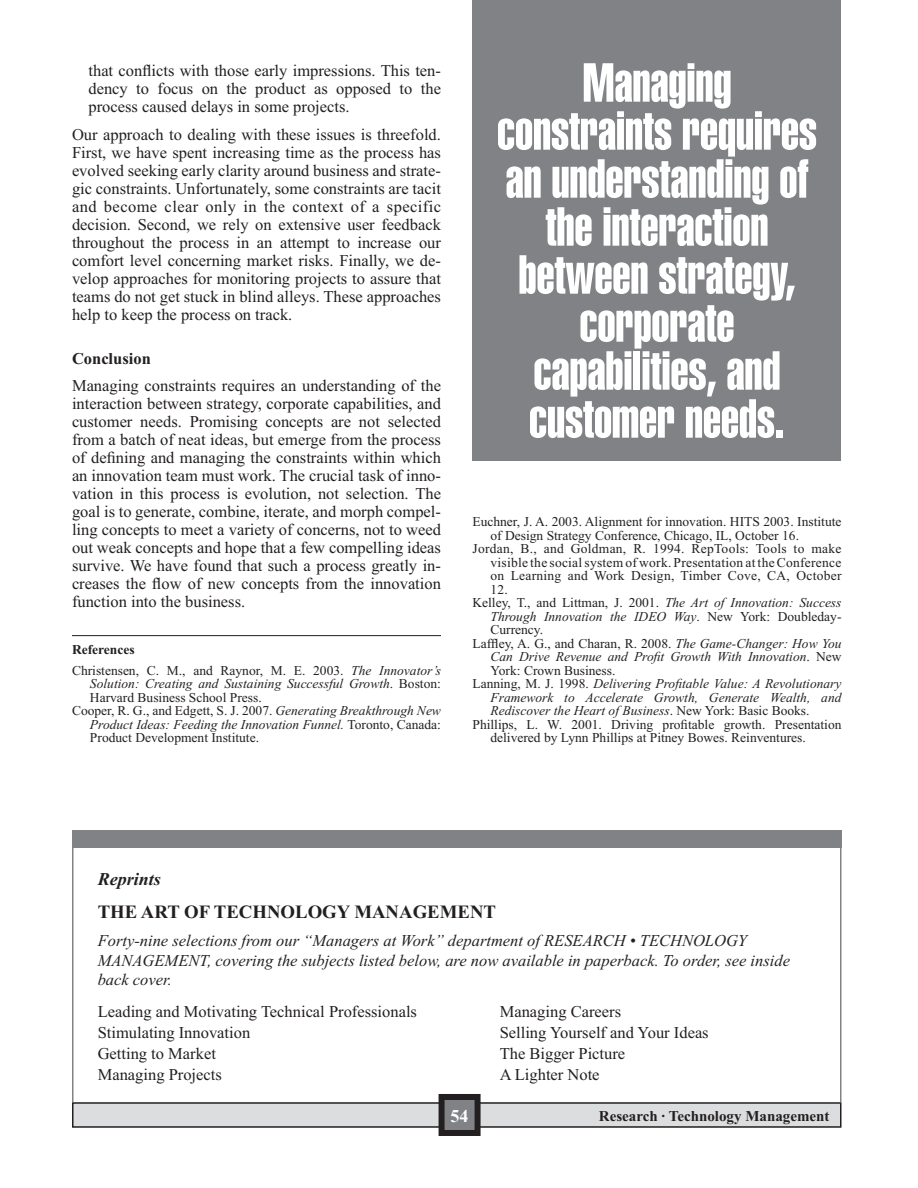
<style>
.page{position:relative;width:918px;height:1188px;background:#fff}
.page>*{position:absolute;margin:0;border:0;box-sizing:border-box;transform-origin:0 0}
.t1{font:54px/48px "Helvetica Extra Compressed";color:#fff;text-align:center}
.t2{font:700 18.75px "Times New Roman";color:#231f20}
.t3{font:italic 700 18px "Times New Roman";color:#231f20}
.t4{font:700 18px "Times New Roman";color:#fff}
.t5{font:16.5px/18px "Times New Roman";color:#231f20;text-align:justify}
.t6{font:italic 16.5px/19.5px "Times New Roman";color:#231f20}
.t7{font:700 16.5px "Times New Roman";color:#231f20}
.t8{font:700 15px "Times New Roman";color:#231f20}
.t9{font:13.5px/21px "Times New Roman";color:#231f20}
.t10{font:italic 13.5px "Times New Roman";color:#231f20}
.t11{font:13.5px "Times New Roman";letter-spacing:.02em;color:#231f20}
.s1{font-weight:700}
.s2{font-style:italic}
.s3{font-style:normal}
</style>
<div class="page">
<div style="left:73px;top:1103px;width:768px;height:24px;background:#dcddde"></div>
<div style="left:72px;top:1102px;width:770px;height:26px;border:2px solid #231f20"></div>
<div style="left:442px;top:1097px;width:36px;height:36px;background:#808285"></div>
<div style="left:439px;top:1094px;width:42px;height:42px;border:6px solid #231f20"></div>
<hr style="left:72px;top:635px;width:369px;height:1px;background:#231f20">
<div style="left:472px;top:0;width:370px;height:460px;background:#808285"></div>
<div style="left:72px;top:830px;width:770px;height:18px;background:#808285"></div>
<hr style="left:72px;top:831px;width:2px;height:271px;background:#808285">
<hr style="left:840px;top:831px;width:2px;height:271px;background:#808285">
<p class="t5" style="left:88px;top:61px;width:354px">that conflicts with those early impressions. This ten&shy;dency to focus on the product as opposed to the process caused delays in some projects.</p>
<p class="t5" style="left:72px;top:126px;width:371px">Our approach to dealing with these issues is threefold.<br>First, we have spent increasing time as the process has evolved seeking early clarity around business and strate&shy;gic constraints. Unfortunately, some constraints are tacit and become clear only in the context of a specific decision. Second, we rely on extensive user feedback throughout the process in an attempt to increase our comfort level concerning market risks. Finally, we de&shy;velop approaches for monitoring projects to assure that teams do not get stuck in blind alleys. These approaches help to keep the process on track.</p>
<p class="t7" style="left:72px;top:349px;width:80px">Conclusion</p>
<p class="t5" style="left:72px;top:376px;width:371px">Managing constraints requires an understanding of the interaction between strategy, corporate capabilities, and customer needs. Promising concepts are not selected from a batch of neat ideas, but emerge from the process of defining and managing the constraints within which an innovation team must work. The crucial task of inno&shy;vation in this process is evolution, not selection. The goal is to generate, combine, iterate, and morph compel&shy;ling concepts to meet a variety of concerns, not to weed out weak concepts and hope that a few compelling ideas survive. We have found that such a process greatly in&shy;creases the flow of new concepts from the innovation function into the business.</p>
<p class="t9" style="left:72px;top:639px;width:371px"><span class="s1">References<br></span>Christensen, C. M., and Raynor, M. E. 2003. <span class="s2">The Innovator’s</span></p>
<p class="t10" style="left:90px;top:676px;width:352px">Solution: Creating and Sustaining Successful Growth<span class="s3">. Boston:</span></p>
<p class="t9" style="left:90px;top:687px;width:173px">Harvard Business School Press.</p>
<p class="t9" style="left:72px;top:700px;width:371px">Cooper, R. G., and Edgett, S. J. 2007. <span class="s2">Generating Breakthrough New</span></p>
<p class="t10" style="left:90px;top:717px;width:353px">Product Ideas: Feeding the Innovation Funnel. <span class="s3">Toronto, Canada:</span></p>
<p class="t9" style="left:90px;top:727px;width:171px">Product Development Institute.</p>
<h1 class="t1" style="left:497px;top:59px;width:321px">Managing constraints requires an understanding of the interaction between strategy, corporate capabilities, and customer needs.</h1>
<p class="t9" style="left:472px;top:511px;width:371px">Euchner, J. A. 2003. Alignment for innovation. HITS 2003. Institute</p>
<p class="t9" style="left:490px;top:525px;width:310px">of Design Strategy Conference, Chicago, IL, October 16.</p>
<p class="t11" style="left:472px;top:541px;width:371px">Jordan, B., and Goldman, R. 1994. RepTools: Tools to make</p>
<p class="t11" style="left:490px;top:555px;width:353px">visible the social system of work. Presentation at the Conference</p>
<p class="t11" style="left:490px;top:568px;width:353px">on Learning and Work Design, Timber Cove, CA, October</p>
<p class="t9" style="left:490px;top:579px;width:19px">12.</p>
<p class="t9" style="left:472px;top:592px;width:371px">Kelley, T., and Littman, J. 2001. <span class="s2">The Art of Innovation: Success</span></p>
<p class="t10" style="left:490px;top:609px;width:353px">Through Innovation the IDEO Way<span class="s3">. New York: Doubleday-</span></p>
<p class="t9" style="left:490px;top:619px;width:54px">Currency.</p>
<p class="t9" style="left:473px;top:633px;width:371px">Laffley, A. G., and Charan, R. 2008. <span class="s2">The Game-Changer: How You</span></p>
<p class="t10" style="left:491px;top:649px;width:353px">Can Drive Revenue and Profit Growth With Innovation<span class="s3">. New</span></p>
<p class="t9" style="left:491px;top:660px;width:127px">York: Crown Business.</p>
<p class="t10" style="left:473px;top:676px;width:371px"><span class="s3">Lanning, M. J. 1998.</span> Delivering Profitable Value: A Revolutionary</p>
<p class="t10" style="left:491px;top:690px;width:353px">Framework to Accelerate Growth, Generate Wealth, and</p>
<p class="t10" style="left:491px;top:703px;width:321px">Rediscover the Heart of Business<span class="s3">. New York: Basic Books.</span></p>
<p class="t9" style="left:473px;top:714px;width:371px">Phillips, L. W. 2001. Driving profitable growth. Presentation</p>
<p class="t9" style="left:491px;top:727px;width:317px">delivered by Lynn Phillips at Pitney Bowes. Reinventures.</p>
<p class="t3" style="left:98px;top:869px;width:65px">Reprints</p>
<p class="t2" style="left:98px;top:901px;width:400px">THE ART OF TECHNOLOGY MANAGEMENT</p>
<p class="t6" style="left:98px;top:931px;width:694px">Forty-nine selections from our “Managers at Work” department of RESEARCH • TECHNOLOGY<br>MANAGEMENT, covering the subjects listed below, are now available in paperback. To order, see inside back cover.</p>
<p class="t5" style="left:98px;top:1001px;width:321px;line-height:21px;text-align:left">Leading and Motivating Technical Professionals<br>Stimulating Innovation<br>Getting to Market<br>Managing Projects</p>
<p class="t5" style="left:500px;top:1001px;width:211px;line-height:21px;text-align:left">Managing Careers<br>Selling Yourself and Your Ideas<br>The Bigger Picture<br>A Lighter Note</p>
<p class="t4" style="left:451px;top:1106px;width:19px">54</p>
<p class="t8" style="left:599px;top:1108px;width:232px">Research . Technology Management</p>
</div>
